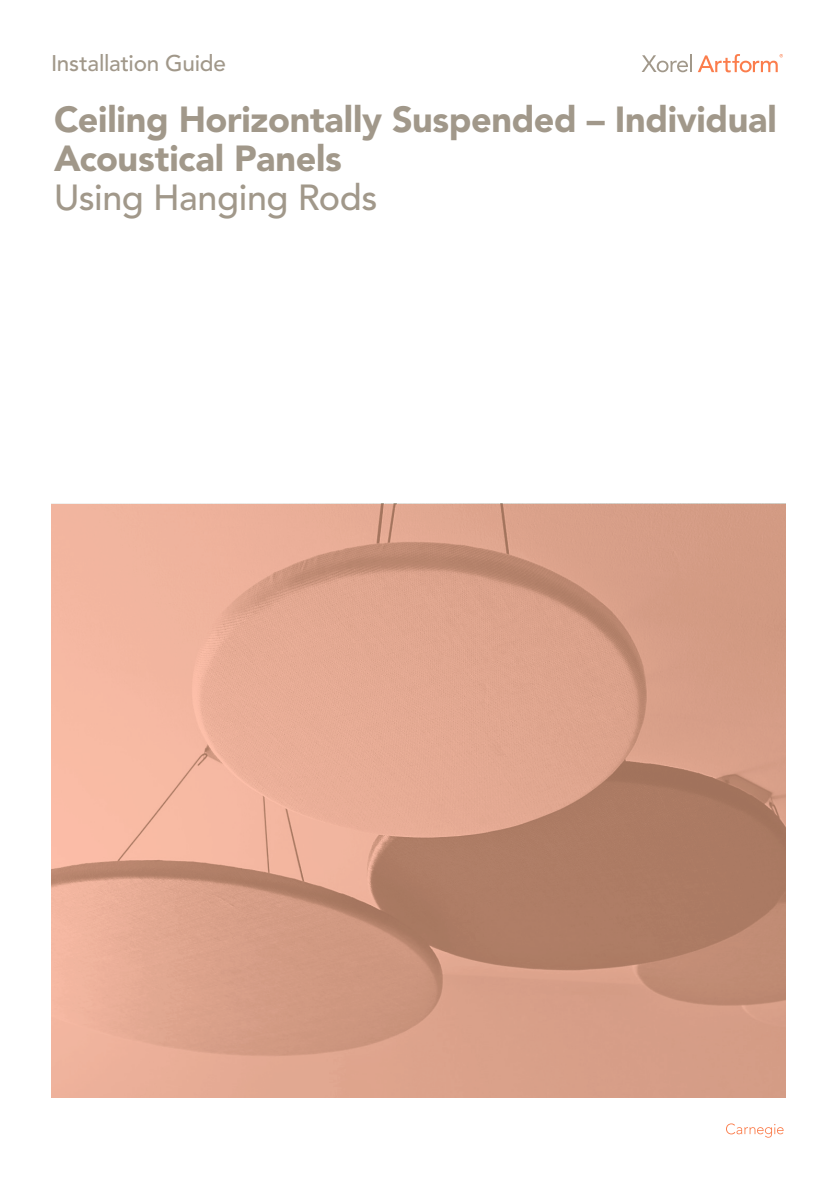
<style>
.page{position:relative;width:837px;height:1188px;background:#fff}
.page>*{position:absolute;margin:0;border:0;box-sizing:border-box;transform-origin:0 0}
.Heavy_body_copy{font:900 36px/39px "Avenir";letter-spacing:-.01em;color:#a1988a}
.Heavy_body_copy-2{font:500 36px "Avenir";letter-spacing:-.01em;color:#a1988a}
.Heavy_body_copy-3{font:500 22.5px "Avenir";letter-spacing:-.01em;color:#a1988a}
</style>
<div class="page">
<svg style="left:642px;top:54px;width:50px;height:18px"></svg>
<svg style="left:698px;top:54px;width:85px;height:18px"></svg>
<img style="left:51px;top:504px;width:735px;height:594px">
<svg style="left:726px;top:1123px;width:58px;height:15px"></svg>
<p class="Heavy_body_copy-3" style="left:51px;top:50px;width:177px">Installation Guide</p>
<p class="Heavy_body_copy" style="left:54px;top:100px;width:725px">Ceiling Horizontally Suspended – Individual<br>Acoustical Panels</p>
<p class="Heavy_body_copy-2" style="left:54px;top:177px;width:325px">Using Hanging Rods</p>
</div>
